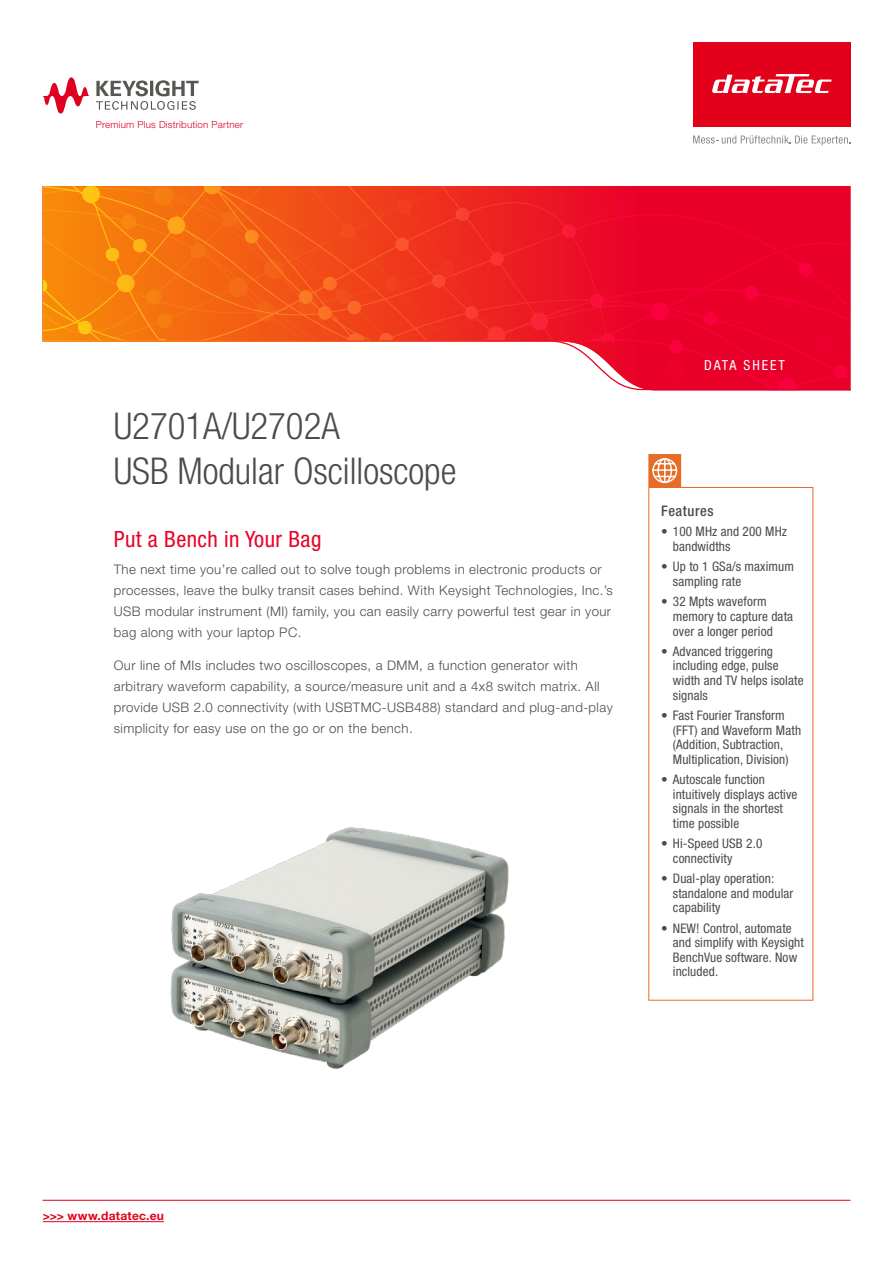
<style>
.page{position:relative;width:893px;height:1263px;background:#fff}
.page>*{position:absolute;margin:0;border:0;box-sizing:border-box;transform-origin:0 0}
.t1{font:300 condensed 36.9px/44.4px "Helvetica Neue LT Std";color:#4b4b4d}
.t2{font:condensed 22.5px "Helvetica Neue LT Std";letter-spacing:.02em;color:#e90029}
.t3{font:500 condensed 14.55px "Helvetica Neue LT Std";letter-spacing:.04em;color:#4b4b4d}
.t4{font:condensed 13.8px "Helvetica Neue LT Std";letter-spacing:.14em;color:#fff}
.t5{font:condensed 13.2px/14.5px "Helvetica Neue LT Std";letter-spacing:.01em;color:#4b4b4d}
.t6{font:300 13.2px/21.1px "Helvetica Neue LT Std";letter-spacing:.03em;color:#4b4b4d}
.t7{font:700 12px "Helvetica Neue LT Pro";letter-spacing:.02em;color:#e2001a}
.t8{font:300 9.75px "Helvetica Neue LT Std";letter-spacing:.02em;color:#df0023}
</style>
<div class="page">
<div style="left:693px;top:43px;width:157px;height:84px;background:#e2001a"></div>
<svg style="left:693px;top:135px;width:157px;height:10px"></svg>
<svg style="left:712px;top:74px;width:119px;height:19px"></svg>
<hr style="left:43px;top:1221px;width:121px;height:1px;background:#e2001a">
<hr style="left:43px;top:1200px;width:807px;height:1px;background:#e2001a">
<svg style="left:96px;top:80px;width:103px;height:30px"></svg>
<svg style="left:43px;top:77px;width:47px;height:36px"></svg>
<svg style="left:43px;top:186px;width:807px;height:205px"></svg>
<div style="left:649px;top:454px;width:32px;height:33px;background:#e76c27"></div>
<div style="left:648px;top:454px;width:33px;height:33px;border:1px solid #e76c27"></div>
<svg style="left:652px;top:458px;width:26px;height:26px"></svg>
<img style="left:170px;top:826px;width:339px;height:243px">
<p class="t8" style="left:96px;top:118px;width:149px">Premium Plus Distribution Partner</p>
<h1 class="t1" style="left:114px;top:404px;width:344px">U2701A/U2702A<br>USB Modular Oscilloscope</h1>
<h2 class="t2" style="left:114px;top:525px;width:209px">Put a Bench in Your Bag</h2>
<p class="t6" style="left:114px;top:558px;width:501px">The next time you’re called out to solve tough problems in electronic products or processes, leave the bulky transit cases behind. With Keysight Technologies, Inc.’s USB modular instrument (MI) family, you can easily carry powerful test gear in your bag along with your laptop PC.</p>
<p class="t6" style="left:114px;top:654px;width:500px">Our line of MIs includes two oscilloscopes, a DMM, a function generator with arbitrary waveform capability, a source/measure unit and a 4x8 switch matrix. All provide USB 2.0 connectivity (with USBTMC-USB488) standard and plug-and-play simplicity for easy use on the go or on the bench.</p>
<p class="t4" style="left:704px;top:357px;width:82px">DATA SHEET</p>
<p class="t3" style="left:661px;top:502px;width:54px">Features</p>
<p class="t5" style="left:673px;top:524px;width:116px;text-indent:-12px">• 100 MHz and 200 MHz bandwidths</p>
<p class="t5" style="left:673px;top:559px;width:123px;text-indent:-12px">• Up to 1 GSa/s maximum sampling rate</p>
<p class="t5" style="left:673px;top:594px;width:122px;text-indent:-12px">• 32 Mpts waveform memory to capture data over a longer period</p>
<p class="t5" style="left:673px;top:644px;width:132px;text-indent:-12px">• Advanced triggering including edge, pulse width and TV helps isolate signals</p>
<p class="t5" style="left:673px;top:708px;width:130px;text-indent:-12px">• Fast Fourier Transform (FFT) and Waveform Math (Addition, Subtraction,<br>Multiplication, Division)</p>
<p class="t5" style="left:673px;top:772px;width:126px;text-indent:-12px">• Autoscale function intuitively displays active signals in the shortest time possible</p>
<p class="t5" style="left:673px;top:836px;width:91px;text-indent:-12px">• Hi-Speed USB 2.0 connectivity</p>
<p class="t5" style="left:673px;top:871px;width:122px;text-indent:-12px">• Dual-play operation: standalone and modular capability</p>
<p class="t5" style="left:673px;top:920px;width:133px;text-indent:-12px">• NEW! Control, automate and simplify with Keysight<br>BenchVue software. Now included.</p>
<p class="t7" style="left:43px;top:1209px;width:123px">&gt;&gt;&gt; www.datatec.eu</p>
</div>
